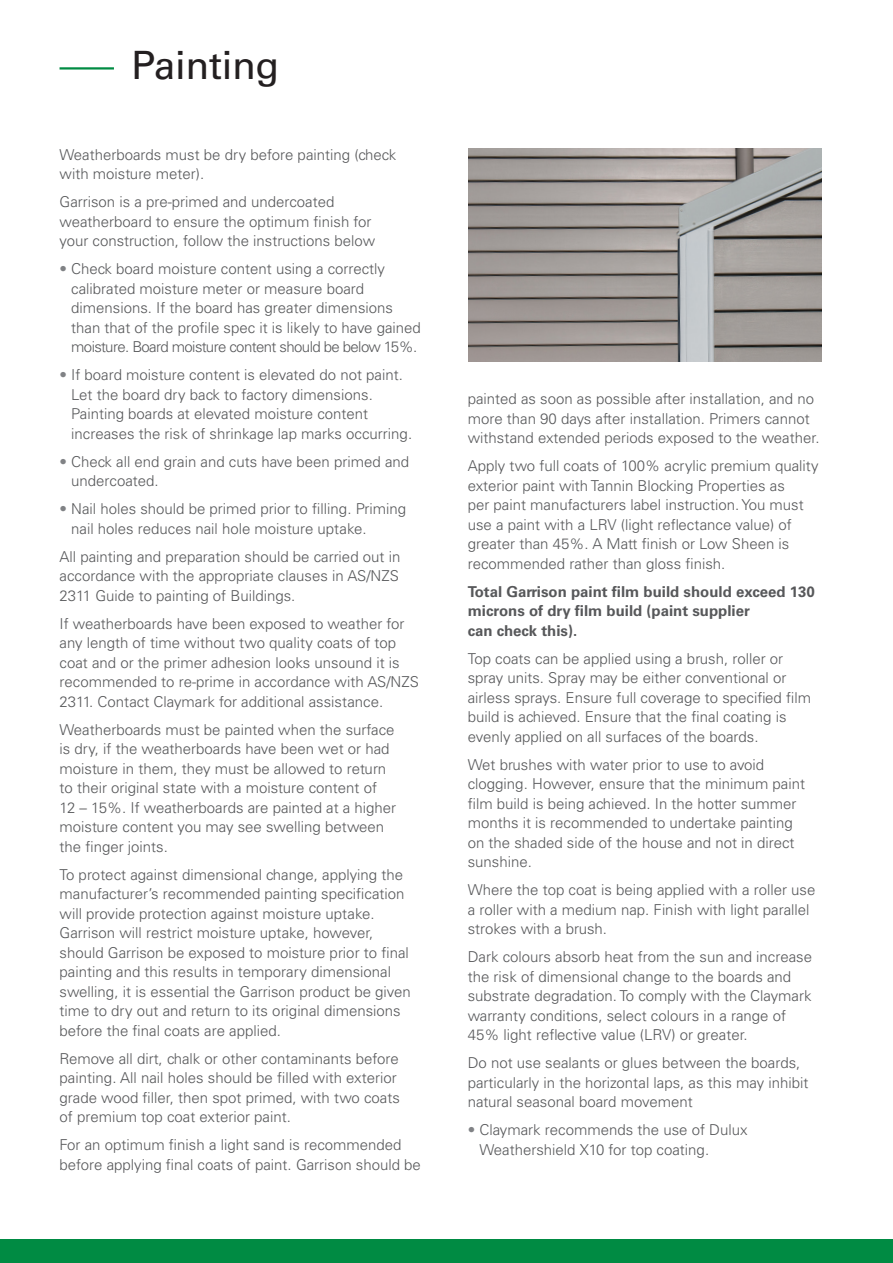
<style>
.page{position:relative;width:893px;height:1263px;background:#fff}
.page>*{position:absolute;margin:0;border:0;box-sizing:border-box;transform-origin:0 0}
.t1{font:39px "Univers LT Std";letter-spacing:-.01em;color:#231f20}
.t2{font:300 15px/19.5px "Univers LT Std";color:#57585a}
.t3{font:700 15px/19.5px "Univers LT Std";color:#57585a}
.s1{color:#808285}
</style>
<div class="page">
<div style="left:0;top:1239px;width:893px;height:24px;background:#008b43"></div>
<hr style="left:60px;top:67px;width:54px;height:3px;background:#008b43">
<img style="left:468px;top:149px;width:353px;height:212px">
<p class="t1" style="left:132px;top:42px;width:149px">Painting</p>
<p class="t2" style="left:60px;top:145px;width:338px">Weatherboards must be dry before painting (check with moisture meter).</p>
<p class="t2" style="left:60px;top:192px;width:317px">Garrison is a pre-primed and undercoated weatherboard to ensure the optimum finish for your construction, follow the instructions below</p>
<p class="t2" style="left:71px;top:259px;width:351px;text-indent:-12px"><span class="s1">•</span> Check board moisture content using a correctly calibrated moisture meter or measure board dimensions. If the board has greater dimensions than that of the profile spec it is likely to have gained moisture. Board moisture content should be below 15%.</p>
<p class="t2" style="left:71px;top:365px;width:343px;text-indent:-12px"><span class="s1">•</span> If board moisture content is elevated do not paint.<br>Let the board dry back to factory dimensions.<br>Painting boards at elevated moisture content increases the risk of shrinkage lap marks occurring.</p>
<p class="t2" style="left:71px;top:452px;width:339px;text-indent:-12px"><span class="s1">•</span> Check all end grain and cuts have been primed and undercoated.</p>
<p class="t2" style="left:71px;top:499px;width:337px;text-indent:-12px"><span class="s1">•</span> Nail holes should be primed prior to filling. Priming nail holes reduces nail hole moisture uptake.</p>
<p class="t2" style="left:60px;top:547px;width:342px;text-align:justify">All painting and preparation should be carried out in accordance with the appropriate clauses in AS/NZS 2311 Guide to painting of Buildings.</p>
<p class="t2" style="left:60px;top:614px;width:361px">If weatherboards have been exposed to weather for any length of time without two quality coats of top coat and or the primer adhesion looks unsound it is recommended to re-prime in accordance with AS/NZS 2311. Contact Claymark for additional assistance.</p>
<p class="t2" style="left:60px;top:720px;width:338px">Weatherboards must be painted when the surface is dry, if the weatherboards have been wet or had moisture in them, they must be allowed to return to their original state with a moisture content of 12 – 15%. If weatherboards are painted at a higher moisture content you may see swelling between the finger joints.</p>
<p class="t2" style="left:60px;top:865px;width:353px">To protect against dimensional change, applying the manufacturer’s recommended painting specification will provide protection against moisture uptake.<br>Garrison will restrict moisture uptake, however, should Garrison be exposed to moisture prior to final painting and this results in temporary dimensional swelling, it is essential the Garrison product be given time to dry out and return to its original dimensions before the final coats are applied.</p>
<p class="t2" style="left:60px;top:1049px;width:342px">Remove all dirt, chalk or other contaminants before painting. All nail holes should be filled with exterior grade wood filler, then spot primed, with two coats of premium top coat exterior paint.</p>
<p class="t2" style="left:60px;top:1135px;width:363px">For an optimum finish a light sand is recommended before applying final coats of paint. Garrison should be</p>
<p class="t2" style="left:468px;top:389px;width:353px">painted as soon as possible after installation, and no more than 90 days after installation. Primers cannot withstand extended periods exposed to the weather.</p>
<p class="t2" style="left:468px;top:456px;width:352px">Apply two full coats of 100% acrylic premium quality exterior paint with Tannin Blocking Properties as<br>per paint manufacturers label instruction. You must use a paint with a LRV (light reflectance value) of greater than 45%. A Matt finish or Low Sheen is recommended rather than gloss finish.</p>
<p class="t3" style="left:468px;top:582px;width:349px">Total Garrison paint film build should exceed 130 microns of dry film build (paint supplier<br>can check this).</p>
<p class="t2" style="left:468px;top:648px;width:345px">Top coats can be applied using a brush, roller or spray units. Spray may be either conventional or airless sprays. Ensure full coverage to specified film build is achieved. Ensure that the final coating is evenly applied on all surfaces of the boards.</p>
<p class="t2" style="left:468px;top:755px;width:339px">Wet brushes with water prior to use to avoid clogging. However, ensure that the minimum paint film build is being achieved. In the hotter summer months it is recommended to undertake painting on the shaded side of the house and not in direct sunshine.</p>
<p class="t2" style="left:468px;top:880px;width:349px">Where the top coat is being applied with a roller use a roller with a medium nap. Finish with light parallel strokes with a brush.</p>
<p class="t2" style="left:468px;top:947px;width:346px">Dark colours absorb heat from the sun and increase the risk of dimensional change to the boards and substrate degradation. To comply with the Claymark warranty conditions, select colours in a range of 45% light reflective value (LRV) or greater.</p>
<p class="t2" style="left:468px;top:1053px;width:342px">Do not use sealants or glues between the boards, particularly in the horizontal laps, as this may inhibit natural seasonal board movement</p>
<p class="t2" style="left:479px;top:1120px;width:270px;text-indent:-12px"><span class="s1">•</span> Claymark recommends the use of Dulux<br>Weathershield X10 for top coating.</p>
</div>
